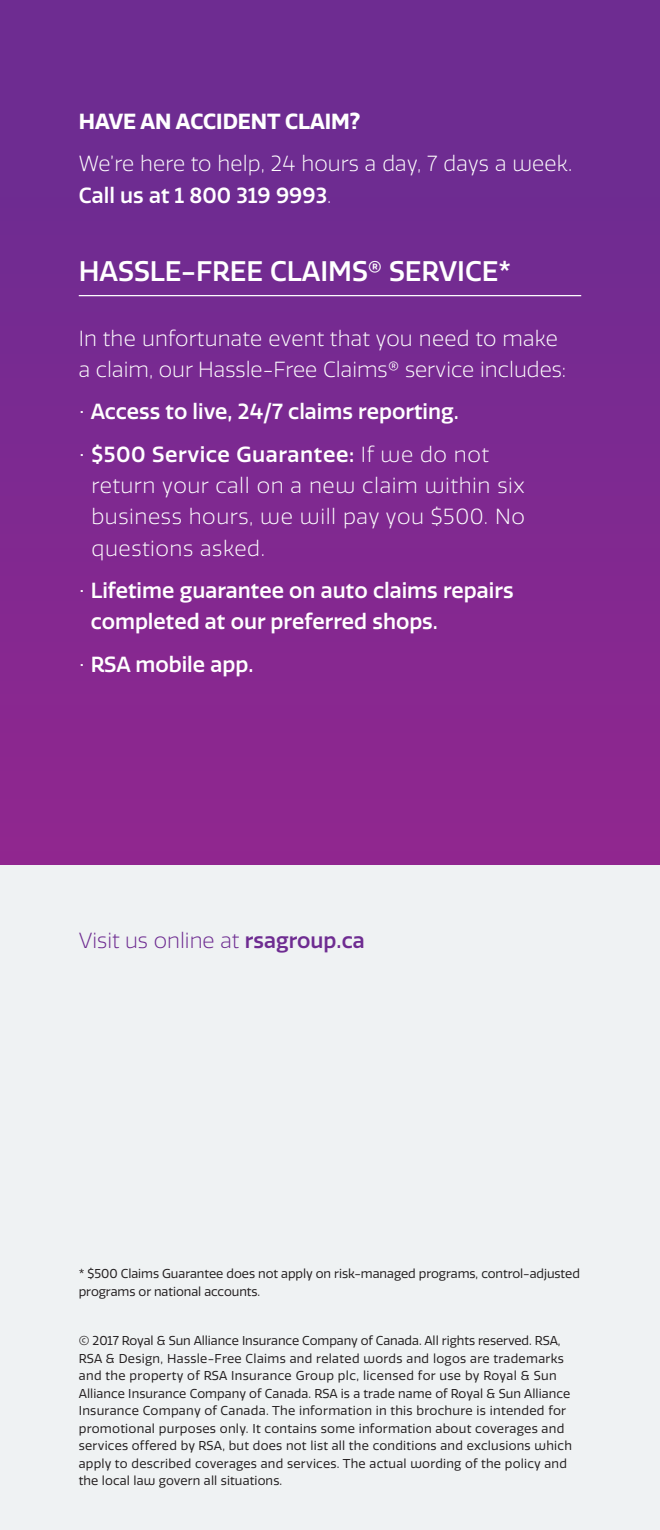
<style>
.page{position:relative;width:660px;height:1530px;background:#fff}
.page>*{position:absolute;margin:0;border:0;box-sizing:border-box;transform-origin:0 0}
.Headings{font:500 27.5px "RSA Sans";color:#fff}
.Body{font:300 21.25px/31.2px "RSA Sans";color:#fff}
.Bullets{font:500 21.25px/31.2px "RSA Sans";color:#fff}
.Bullets-2{font:300 21.25px/31.2px "RSA Sans";letter-spacing:.025em;color:#fff}
.Body-2{font:300 21.25px "RSA Sans";color:#6e2c91}
.Body-3{font:700 21.25px "RSA Sans";color:#fff}
.legal{font:12.5px/17.5px "RSA Sans";letter-spacing:.02em;color:#231f20}
.legal-2{font:12.5px/17.5px "RSA Sans";letter-spacing:-.005em;color:#231f20}
.s1{font-weight:500}
.s2{font-weight:300}
</style>
<div class="page">
<div style="left:0;top:727px;width:660px;height:803px;background:#eff2f3"></div>
<div style="left:0;top:0;width:660px;height:864px;background:linear-gradient(to bottom,#682d92,#8f268f)"></div>
<hr style="left:79px;top:295px;width:502px;height:1px;background:#fff">
<p class="Body-3" style="left:79px;top:108px;width:283px">HAVE AN ACCIDENT CLAIM?</p>
<p class="Body" style="left:79px;top:148px;width:495px">We’re here to help, 24 hours a day, 7 days a week.<br><span class="s1">Call us at 1 800 319 9993</span>.</p>
<p class="Headings" style="left:79px;top:254px;width:434px">HASSLE-FREE CLAIMS® SERVICE*</p>
<p class="Body" style="left:79px;top:323px;width:489px">In the unfortunate event that you need to make a claim, our Hassle-Free Claims® service includes:</p>
<p class="Bullets" style="left:79px;top:396px;width:381px"><span class="s2">•</span> Access to live, 24/7 claims reporting.</p>
<p class="Bullets-2" style="left:91px;top:439px;width:435px;text-indent:-13px">• <span class="s1">$500 Service Guarantee:</span> If we do not return your call on a new claim within six business hours, we will pay you $500. No questions asked.</p>
<p class="Bullets" style="left:91px;top:575px;width:424px;text-indent:-12px"><span class="s2">•</span> Lifetime guarantee on auto claims repairs completed at our preferred shops.</p>
<p class="Bullets" style="left:79px;top:649px;width:176px"><span class="s2">•</span> RSA mobile app.</p>
<p class="Body-2" style="left:79px;top:928px;width:287px">Visit us online at <span class="s1">rsagroup.ca</span></p>
<p class="legal-2" style="left:79px;top:1265px;width:503px">* $500 Claims Guarantee does not apply on risk-managed programs, control-adjusted programs or national accounts.</p>
<p class="legal" style="left:79px;top:1332px;width:495px">© 2017 Royal &amp; Sun Alliance Insurance Company of Canada. All rights reserved. RSA, RSA &amp; Design, Hassle-Free Claims and related words and logos are trademarks and the property of RSA Insurance Group plc, licensed for use by Royal &amp; Sun Alliance Insurance Company of Canada. RSA is a trade name of Royal &amp; Sun Alliance Insurance Company of Canada. The information in this brochure is intended for promotional purposes only. It contains some information about coverages and services offered by RSA, but does not list all the conditions and exclusions which apply to described coverages and services. The actual wording of the policy and the local law govern all situations.</p>
</div>
